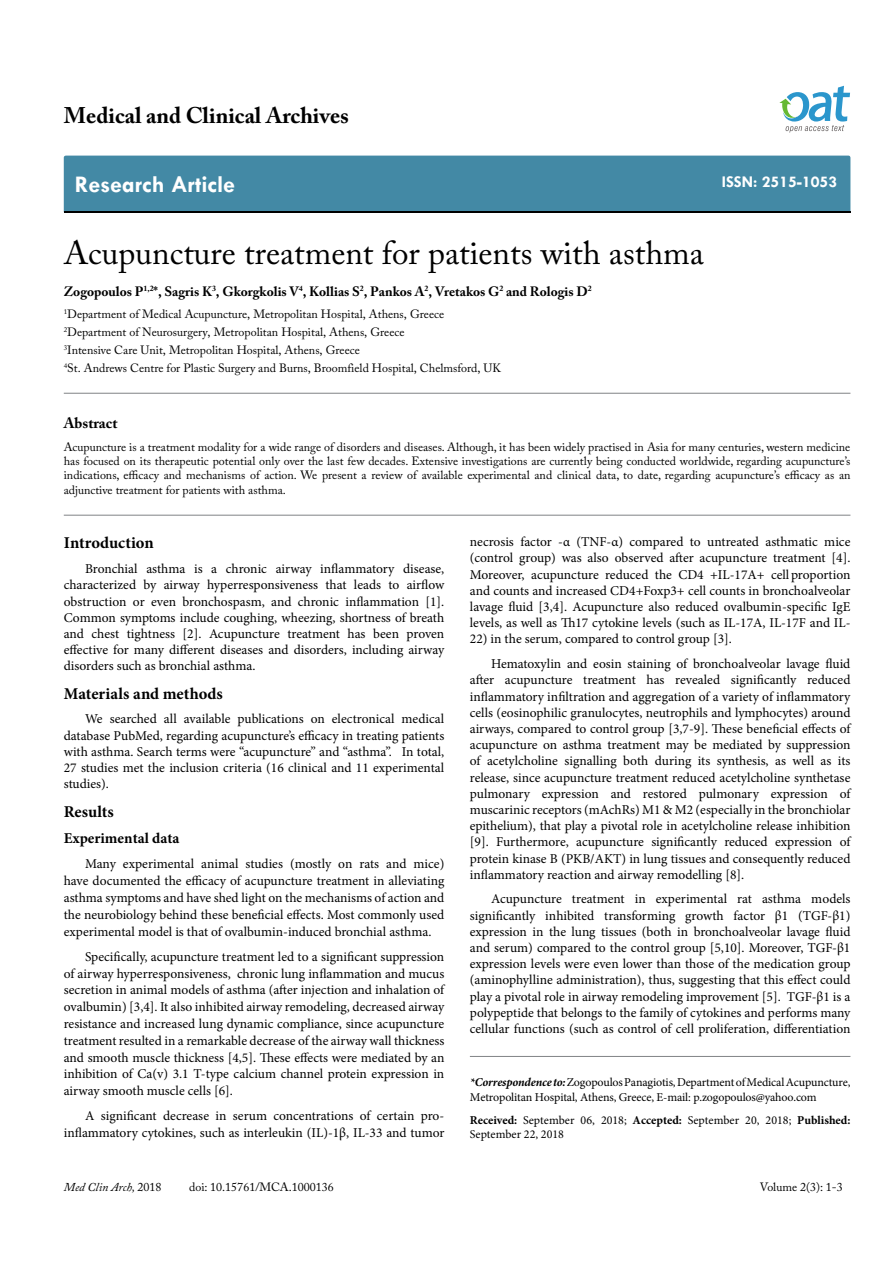
<style>
.page{position:relative;width:893px;height:1263px;background:#fff}
.page>*{position:absolute;margin:0;border:0;box-sizing:border-box;transform-origin:0 0}
.t1{font:33px "Adobe Caslon Pro";color:#000}
.t2{font:700 24px "Tw Cen";color:#fff}
.t3{font:700 22.5px "Adobe Caslon Pro";color:#000}
.t4{font:700 16.5px "Minion Pro";color:#000}
.t5{font:700 16.5px "Tw Cen";color:#fff}
.t6{font:700 15px "Minion Pro";color:#000}
.t7{font:700 15px "Adobe Caslon Pro";color:#000}
.t8{font:13.5px/16.2px "Minion Pro";color:#000;text-align:justify}
.t9{font:700 13.5px "Adobe Caslon Pro";color:#000}
.t10{font:12px/18px "Adobe Caslon Pro";color:#000}
.t11{font:12px/14.4px "Minion Pro";letter-spacing:-.01em;color:#000}
.t12{font:italic 12px "Adobe Caslon Pro";color:#000}
.s1{font-weight:700;font-style:italic}
.s2{font-weight:700}
.s3{font-style:normal}
</style>
<div class="page">
<div style="left:64px;top:156px;width:786px;height:56px;background:#4389a5"></div>
<svg style="left:779px;top:86px;width:71px;height:47px"></svg>
<hr style="left:64px;top:515px;width:786px;height:1px;background:#808285">
<hr style="left:64px;top:393px;width:786px;height:1px;background:#808285">
<hr style="left:470px;top:1056px;width:380px;height:1px;background:#808285">
<h3 class="t3" style="left:64px;top:102px;width:287px">Medical and Clinical Archives</h3>
<h2 class="t2" style="left:75px;top:170px;width:162px">Research Article</h2>
<h1 class="t1" style="left:64px;top:233px;width:642px">Acupuncture treatment for patients with asthma</h1>
<p class="t9" style="left:64px;top:283px;width:529px">Zogopoulos P<sup>1,2</sup>*, Sagris K<sup>3</sup>, Gkorgkolis V<sup>4</sup>, Kollias S<sup>2</sup>, Pankos A<sup>2</sup>, Vretakos G<sup>2</sup> and Rologis D<sup>2</sup></p>
<p class="t10" style="left:64px;top:305px;width:439px"><sup>1</sup>Department of Medical Acupuncture, Metropolitan Hospital, Athens, Greece <sup>2</sup>Department of Neurosurgery, Metropolitan Hospital, Athens, Greece<br><sup>3</sup>Intensive Care Unit, Metropolitan Hospital, Athens, Greece<br><sup>4</sup>St. Andrews Centre for Plastic Surgery and Burns, Broomfield Hospital, Chelmsford, UK</p>
<p class="t5" style="left:722px;top:172px;width:117px">ISSN: 2515-1053</p>
<p class="t7" style="left:64px;top:414px;width:55px">Abstract</p>
<p class="t10" style="left:64px;top:439px;width:788px;line-height:14.4px;text-align:justify">Acupuncture is a treatment modality for a wide range of disorders and diseases. Although, it has been widely practised in Asia for many centuries, western medicine has focused on its therapeutic potential only over the last few decades. Extensive investigations are currently being conducted worldwide, regarding acupuncture’s indications, efficacy and mechanisms of action. We present a review of available experimental and clinical data, to date, regarding acupuncture’s efficacy as an adjunctive treatment for patients with asthma.</p>
<p class="t4" style="left:64px;top:532px;width:91px">Introduction</p>
<p class="t8" style="left:64px;top:561px;width:382px;text-indent:21px">Bronchial asthma is a chronic airway inflammatory disease, characterized by airway hyperresponsiveness that leads to airflow obstruction or even bronchospasm, and chronic inflammation [1].<br>Common symptoms include coughing, wheezing, shortness of breath and chest tightness [2]. Acupuncture treatment has been proven effective for many different diseases and disorders, including airway disorders such as bronchial asthma.</p>
<p class="t4" style="left:64px;top:682px;width:161px">Materials and methods</p>
<p class="t8" style="left:64px;top:711px;width:382px;text-indent:21px">We searched all available publications on electronical medical database PubMed, regarding acupuncture’s efficacy in treating patients with asthma. Search terms were “acupuncture” and “asthma”. In total, 27 studies met the inclusion criteria (16 clinical and 11 experimental studies).</p>
<p class="t4" style="left:64px;top:800px;width:52px">Results</p>
<p class="t6" style="left:64px;top:828px;width:117px">Experimental data</p>
<p class="t8" style="left:64px;top:856px;width:382px;line-height:16.8px;text-indent:21px">Many experimental animal studies (mostly on rats and mice) have documented the efficacy of acupuncture treatment in alleviating asthma symptoms and have shed light on the mechanisms of action and the neurobiology behind these beneficial effects. Most commonly used experimental model is that of ovalbumin-induced bronchial asthma.</p>
<p class="t8" style="left:64px;top:948px;width:382px;line-height:16.8px;text-indent:21px">Specifically, acupuncture treatment led to a significant suppression of airway hyperresponsiveness, chronic lung inflammation and mucus secretion in animal models of asthma (after injection and inhalation of ovalbumin) [3,4]. It also inhibited airway remodeling, decreased airway resistance and increased lung dynamic compliance, since acupuncture treatment resulted in a remarkable decrease of the airway wall thickness and smooth muscle thickness [4,5]. These effects were mediated by an inhibition of Ca(v) 3.1 T-type calcium channel protein expression in airway smooth muscle cells [6].</p>
<p class="t8" style="left:64px;top:1108px;width:382px;line-height:16.8px;text-align:right">A significant decrease in serum concentrations of certain pro&shy;inflammatory cytokines, such as interleukin (IL)-1β, IL-33 and tumor</p>
<p class="t8" style="left:470px;top:534px;width:382px">necrosis factor -α (TNF-α) compared to untreated asthmatic mice (control group) was also observed after acupuncture treatment [4].<br>Moreover, acupuncture reduced the CD4 +IL-17A+ cellproportion and counts and increased CD4+Foxp3+ cell counts in bronchoalveolar lavage fluid [3,4]. Acupuncture also reduced ovalbumin-specific IgE levels, as well as Th17 cytokine levels (such as IL-17A, IL-17F and IL-</p>
<p class="t8" style="left:491px;top:627px;width:361px;line-height:24.8px;text-indent:-21px">22) in the serum, compared to control group [3].<br>Hematoxylin and eosin staining of bronchoalveolar lavage fluid</p>
<p class="t8" style="left:470px;top:672px;width:382px">after acupuncture treatment has revealed significantly reduced inflammatory infiltration and aggregation of a variety of inflammatory cells (eosinophilic granulocytes, neutrophils and lymphocytes) around airways, compared to control group [3,7-9]. These beneficial effects of acupuncture on asthma treatment may be mediated by suppression of acetylcholine signalling both during its synthesis, as well as its release, since acupuncture treatment reduced acetylcholine synthetase pulmonary expression and restored pulmonary expression of muscarinic receptors (mAchRs) M1 &amp; M2 (especially in the bronchiolar epithelium), that play a pivotal role in acetylcholine release inhibition [9]. Furthermore, acupuncture significantly reduced expression of protein kinase B (PKB/AKT) in lung tissues and consequently reduced inflammatory reaction and airway remodelling [8].</p>
<p class="t8" style="left:470px;top:891px;width:382px;text-indent:21px">Acupuncture treatment in experimental rat asthma models significantly inhibited transforming growth factor β1 (TGF-β1) expression in the lung tissues (both in bronchoalveolar lavage fluid and serum) compared to the control group [5,10]. Moreover, TGF-β1 expression levels were even lower than those of the medication group (aminophylline administration), thus, suggesting that this effect could play a pivotal role in airway remodeling improvement [5]. TGF-β1 is a polypeptide that belongs to the family of cytokines and performs many cellular functions (such as control of cell proliferation, differentiation</p>
<p class="t11" style="left:470px;top:1075px;width:382px"><span class="s1">*Correspondence to:</span> Zogopoulos Panagiotis, Department of Medical Acupuncture,<br>Metropolitan Hospital, Athens, Greece, E-mail: p.zogopoulos@yahoo.com</p>
<p class="t11" style="left:470px;top:1113px;width:382px"><span class="s2">Received:</span> September 06, 2018; <span class="s2">Accepted:</span> September 20, 2018; <span class="s2">Published:<br></span>September 22, 2018</p>
<p class="t12" style="left:64px;top:1180px;width:99px">Med Clin Arch, <span class="s3">2018</span></p>
<p class="t10" style="left:189px;top:1178px;width:146px">doi: 10.15761/MCA.1000136</p>
<p class="t10" style="left:760px;top:1178px;width:84px">Volume 2(3): 1-3</p>
</div>
